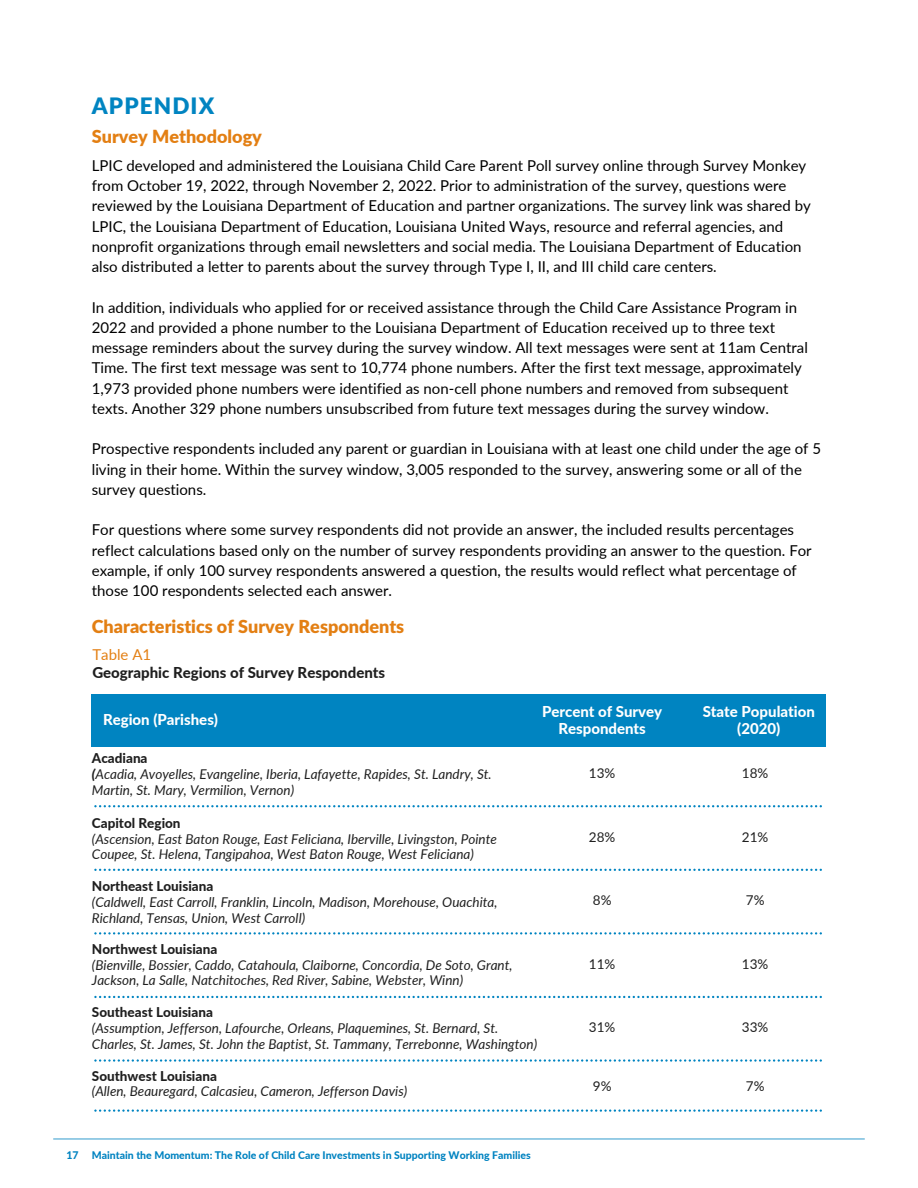
<style>
.page{position:relative;width:918px;height:1188px;background:#fff}
.page>*{position:absolute;margin:0;border:0;box-sizing:border-box;transform-origin:0 0}
.t1{font:900 22.5px "Lato";letter-spacing:.05em;color:#0084c1}
.t2{font:900 18px "Lato Latin";color:#e37f13}
.t3{font:900 18px "Lato";color:#e37f13}
.t4{font:15px/20.2px "Lato";color:#000}
.t5{font:800 15px/16.8px "Lato";color:#fff;text-align:center}
.t6{font:800 15px "Lato";color:#1f1f1f}
.t7{font:15px "Lato";color:#e37f13}
.t8{font:italic 13.5px/15.8px "Lato";color:#1f1f1f}
.t9{font:800 13.5px "Lato";color:#1f1f1f}
.t10{font:13.5px "Lato";color:#1f1f1f}
.t11{font:800 10.5px "Lato";color:#0083c1}
.s1{font-weight:800;font-style:normal}
.s2{font-weight:800}
</style>
<div class="page">
<div style="left:91px;top:694px;width:735px;height:53px;background:#0084c1"></div>
<svg style="left:94px;top:805px;width:728px;height:2px"></svg>
<svg style="left:94px;top:1109px;width:728px;height:3px"></svg>
<svg style="left:94px;top:1059px;width:728px;height:3px"></svg>
<svg style="left:94px;top:996px;width:728px;height:2px"></svg>
<svg style="left:94px;top:932px;width:728px;height:3px"></svg>
<svg style="left:94px;top:869px;width:728px;height:2px"></svg>
<svg style="left:53px;top:1139px;width:812px;height:1px"></svg>
<h1 class="t1" style="left:92px;top:91px;width:124px">APPENDIX</h1>
<p class="t3" style="left:92px;top:125px;width:172px">Survey Methodology</p>
<p class="t4" style="left:92px;top:155px;width:721px">LPIC developed and administered the Louisiana Child Care Parent Poll survey online through Survey Monkey from October 19, 2022, through November 2, 2022. Prior to administration of the survey, questions were reviewed by the Louisiana Department of Education and partner organizations. The survey link was shared by LPIC, the Louisiana Department of Education, Louisiana United Ways, resource and referral agencies, and nonprofit organizations through email newsletters and social media. The Louisiana Department of Education also distributed a letter to parents about the survey through Type I, II, and III child care centers.</p>
<p class="t4" style="left:92px;top:297px;width:718px">In addition, individuals who applied for or received assistance through the Child Care Assistance Program in 2022 and provided a phone number to the Louisiana Department of Education received up to three text message reminders about the survey during the survey window. All text messages were sent at 11am Central Time. The first text message was sent to 10,774 phone numbers. After the first text message, approximately 1,973 provided phone numbers were identified as non-cell phone numbers and removed from subsequent texts. Another 329 phone numbers unsubscribed from future text messages during the survey window.</p>
<p class="t4" style="left:92px;top:438px;width:731px">Prospective respondents included any parent or guardian in Louisiana with at least one child under the age of 5 living in their home. Within the survey window, 3,005 responded to the survey, answering some or all of the survey questions.</p>
<p class="t4" style="left:92px;top:519px;width:721px">For questions where some survey respondents did not provide an answer, the included results percentages reflect calculations based only on the number of survey respondents providing an answer to the question. For example, if only 100 survey respondents answered a question, the results would reflect what percentage of those 100 respondents selected each answer.</p>
<p class="t2" style="left:92px;top:619px;width:314px">Characteristics of Survey Respondents</p>
<p class="t7" style="left:92px;top:645px;width:60px">Table A1</p>
<p class="t6" style="left:92px;top:663px;width:294px">Geographic Regions of Survey Respondents</p>
<p class="t5" style="left:103px;top:711px;width:117px">Region (Parishes)</p>
<p class="t5" style="left:542px;top:703px;width:122px">Percent of Survey<br>Respondents</p>
<p class="t8" style="left:92px;top:750px;width:401px"><span class="s1">Acadiana<br></span><span class="s2">(</span>Acadia, Avoyelles, Evangeline, Iberia, Lafayette, Rapides, St. Landry, St.<br>Martin, St. Mary, Vermilion, Vernon)</p>
<p class="t5" style="left:703px;top:703px;width:114px">State Population (2020)</p>
<p class="t10" style="left:742px;top:765px;width:28px">18%</p>
<p class="t10" style="left:589px;top:765px;width:28px">13%</p>
<p class="t9" style="left:92px;top:815px;width:90px">Capitol Region</p>
<p class="t8" style="left:92px;top:831px;width:407px">(Ascension, East Baton Rouge, East Feliciana, Iberville, Livingston, Pointe<br>Coupee, St. Helena, Tangipahoa, West Baton Rouge, West Feliciana)</p>
<p class="t10" style="left:589px;top:829px;width:28px">28%</p>
<p class="t9" style="left:92px;top:878px;width:123px">Northeast Louisiana</p>
<p class="t8" style="left:92px;top:894px;width:407px">(Caldwell, East Carroll, Franklin, Lincoln, Madison, Morehouse, Ouachita,<br>Richland, Tensas, Union, West Carroll)</p>
<p class="t10" style="left:593px;top:892px;width:20px">8%</p>
<p class="t9" style="left:92px;top:941px;width:127px">Northwest Louisiana</p>
<p class="t8" style="left:92px;top:957px;width:422px">(Bienville, Bossier, Caddo, Catahoula, Claiborne, Concordia, De Soto, Grant,<br>Jackson, La Salle, Natchitoches, Red River, Sabine, Webster, Winn)</p>
<p class="t10" style="left:589px;top:955px;width:28px">11%</p>
<p class="t9" style="left:92px;top:1004px;width:123px">Southeast Louisiana</p>
<p class="t8" style="left:92px;top:1020px;width:447px">(Assumption, Jefferson, Lafourche, Orleans, Plaquemines, St. Bernard, St.<br>Charles, St. James, St. John the Baptist, St. Tammany, Terrebonne, Washington)</p>
<p class="t10" style="left:589px;top:1019px;width:28px">31%</p>
<p class="t9" style="left:92px;top:1067px;width:127px">Southwest Louisiana</p>
<p class="t8" style="left:92px;top:1083px;width:317px">(Allen, Beauregard, Calcasieu, Cameron, Jefferson Davis)</p>
<p class="t10" style="left:593px;top:1078px;width:20px">9%</p>
<p class="t11" style="left:66px;top:1148px;width:14px">17</p>
<p class="t11" style="left:92px;top:1148px;width:441px">Maintain the Momentum: The Role of Child Care Investments in Supporting Working Families</p>
<p class="t10" style="left:742px;top:829px;width:28px">21%</p>
<p class="t10" style="left:746px;top:892px;width:20px">7%</p>
<p class="t10" style="left:742px;top:955px;width:28px">13%</p>
<p class="t10" style="left:742px;top:1019px;width:28px">33%</p>
<p class="t10" style="left:746px;top:1078px;width:20px">7%</p>
</div>
